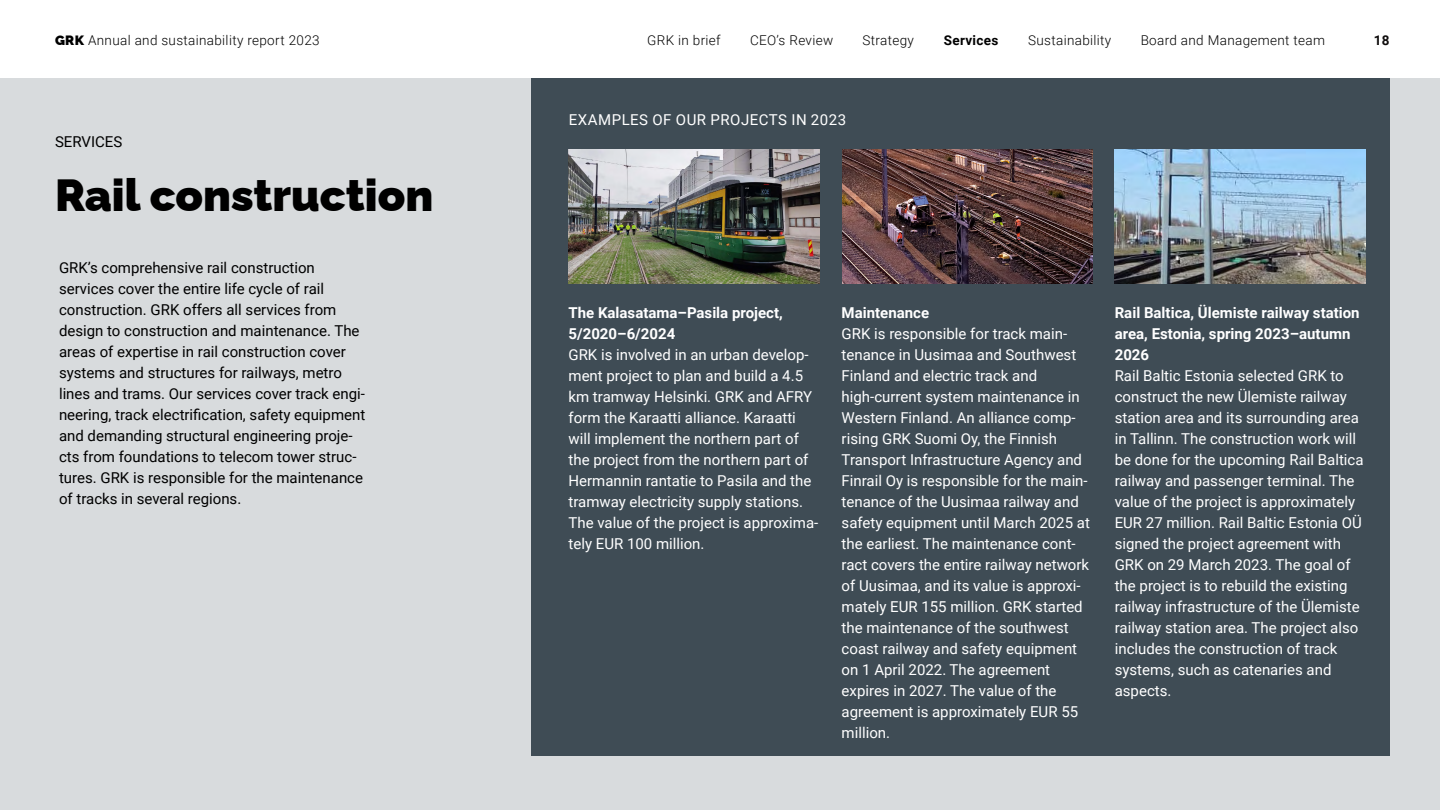
<style>
.page{position:relative;width:1440px;height:810px;background:#fff}
.page>*{position:absolute;margin:0;border:0;box-sizing:border-box;transform-origin:0 0}
.t1{font:900 45px "Raleway";color:#000}
.t2{font:15px/21px "Roboto";color:#fff}
.t3{font:15px/21px "Roboto";color:#000}
.t4{font:700 15px/21px "Roboto";color:#fff}
.t5{font:15px "Roboto";letter-spacing:.035em;color:#fff}
.t6{font:300 13.5px "Roboto";letter-spacing:.025em;color:#000}
.t7{font:700 13.5px "Roboto";letter-spacing:.025em;color:#000}
.t8{font:700 13.5px "Roboto";color:#0f0c0c}
.s1{font-family:"Raleway";font-weight:900}
</style>
<div class="page">
<div style="left:0;top:79px;width:1440px;height:731px;background:#d8dbdd"></div>
<div style="left:531px;top:79px;width:859px;height:677px;background:#3f4c55"></div>
<img style="left:569px;top:150px;width:250px;height:133px">
<img style="left:1115px;top:150px;width:250px;height:133px">
<img style="left:842px;top:150px;width:251px;height:133px">
<p class="t6" style="left:55px;top:31px;width:266px"><span class="s1">GRK</span> Annual and sustainability report 2023</p>
<p class="t6" style="left:647px;top:31px;width:75px">GRK in brief</p>
<p class="t6" style="left:750px;top:31px;width:85px">CEO’s Review</p>
<p class="t6" style="left:863px;top:31px;width:53px">Strategy</p>
<p class="t7" style="left:944px;top:31px;width:56px">Services</p>
<p class="t6" style="left:1028px;top:31px;width:85px">Sustainability</p>
<p class="t6" style="left:1141px;top:31px;width:186px">Board and Management team</p>
<p class="t8" style="left:1374px;top:31px;width:17px">18</p>
<p class="t3" style="left:55px;top:131px;width:69px">SERVICES</p>
<h1 class="t1" style="left:55px;top:159px;width:380px">Rail construction</h1>
<p class="t3" style="left:59px;top:257px;width:308px">GRK’s comprehensive rail construction services cover the entire life cycle of rail construction. GRK offers all services from design to construction and maintenance. The areas of expertise in rail construction cover systems and structures for railways, metro lines and trams. Our services cover track engi&shy;neering, track electrification, safety equipment and demanding structural engineering proje&shy;cts from foundations to telecom tower struc&shy;tures. GRK is responsible for the maintenance of tracks in several regions.</p>
<p class="t5" style="left:569px;top:109px;width:279px">EXAMPLES OF OUR PROJECTS IN 2023</p>
<p class="t4" style="left:569px;top:302px;width:216px">The Kalasatama–Pasila project,<br>5/2020–6/2024</p>
<p class="t2" style="left:569px;top:344px;width:251px">GRK is involved in an urban develop&shy;ment project to plan and build a 4.5 km tramway Helsinki. GRK and AFRY form the Karaatti alliance. Karaatti will implement the northern part of the project from the northern part of Hermannin rantatie to Pasila and the tramway electricity supply stations.<br>The value of the project is approxima&shy;tely EUR 100 million.</p>
<p class="t4" style="left:842px;top:302px;width:89px">Maintenance</p>
<p class="t2" style="left:842px;top:323px;width:250px">GRK is responsible for track main&shy;tenance in Uusimaa and Southwest Finland and electric track and high-current system maintenance in Western Finland. An alliance comp&shy;rising GRK Suomi Oy, the Finnish Transport Infrastructure Agency and Finrail Oy is responsible for the main&shy;tenance of the Uusimaa railway and safety equipment until March 2025 at the earliest. The maintenance cont&shy;ract covers the entire railway network of Uusimaa, and its value is approxi&shy;mately EUR 155 million. GRK started the maintenance of the southwest coast railway and safety equipment on 1 April 2022. The agreement expires in 2027. The value of the agreement is approximately EUR 55 million.</p>
<p class="t4" style="left:1115px;top:302px;width:246px">Rail Baltica, Ülemiste railway station area, Estonia, spring 2023–autumn<br>2026</p>
<p class="t2" style="left:1115px;top:365px;width:250px">Rail Baltic Estonia selected GRK to construct the new Ülemiste railway station area and its surrounding area in Tallinn. The construction work will be done for the upcoming Rail Baltica railway and passenger terminal. The value of the project is approximately EUR 27 million. Rail Baltic Estonia OÜ signed the project agreement with GRK on 29 March 2023. The goal of the project is to rebuild the existing railway infrastructure of the Ülemiste railway station area. The project also includes the construction of track systems, such as catenaries and aspects.</p>
</div>
